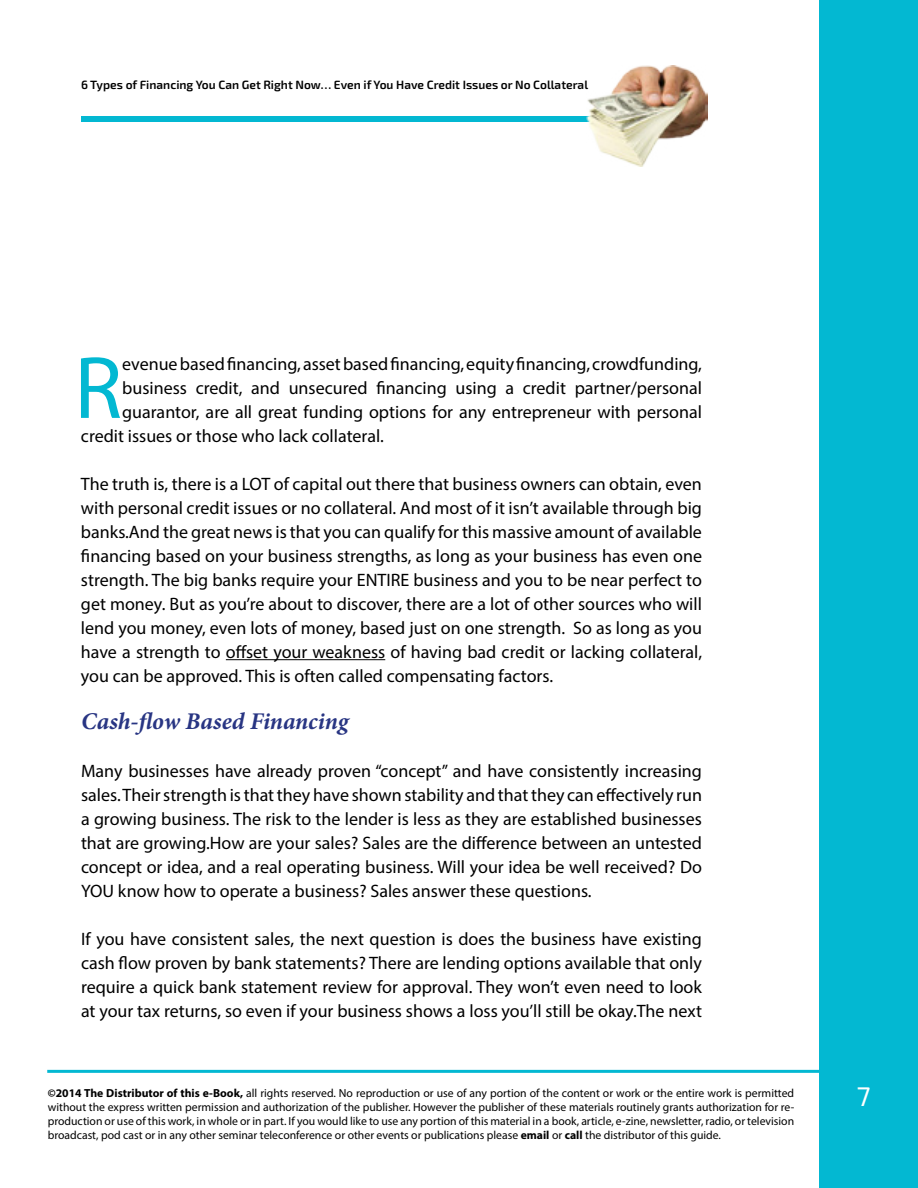
<style>
.page{position:relative;width:918px;height:1188px;background:#fff}
.page>*{position:absolute;margin:0;border:0;box-sizing:border-box;transform-origin:0 0}
.t1{font:89.25px "Myriad Pro";color:#03b8d2}
.t2{font:27px "Exo 2.0";color:#fff}
.t3{font:italic 700 24px "Minion Pro";letter-spacing:-.005em;color:#283583}
.t4{font:18px/24px "Myriad Pro";color:#000;text-align:justify}
.t5{font:600 12px "Exo 2.0";color:#000}
.t6{font:11.7px/14.1px "Myriad Pro";color:#000;text-align:justify}
.s1{font-weight:700}
</style>
<div class="page">
<div style="left:819px;top:0;width:99px;height:1188px;background:#03b8d2"></div>
<hr style="left:47px;top:1070px;width:772px;height:3px;background:#03b8d2">
<div style="left:81px;top:116px;width:621px;height:6px;background:#03b8d2"></div>
<img style="left:586px;top:66px;width:121px;height:100px">
<hr style="left:226px;top:659px;width:159px;height:1px;background:#000">
<p class="t5" style="left:81px;top:78px;width:509px">6 Types of Financing You Can Get Right Now… Even if You Have Credit Issues or No Collateral</p>
<h1 class="t1" style="left:74px;top:333px;width:49px">R</h1>
<p class="t4" style="left:122px;top:352px;width:581px">evenue based financing, asset based financing, equity financing, crowdfunding,</p>
<p class="t4" style="left:122px;top:376px;width:581px">business credit, and unsecured financing using a credit partner/personal</p>
<p class="t4" style="left:122px;top:400px;width:581px">guarantor, are all great funding options for any entrepreneur with personal</p>
<p class="t4" style="left:81px;top:424px;width:304px">credit issues or those who lack collateral.</p>
<p class="t4" style="left:81px;top:472px;width:623px">The truth is, there is a LOT of capital out there that business owners can obtain, even with personal credit issues or no collateral. And most of it isn’t available through big banks.And the great news is that you can qualify for this massive amount of available financing based on your business strengths, as long as your business has even one strength. The big banks require your ENTIRE business and you to be near perfect to get money. But as you’re about to discover, there are a lot of other sources who will lend you money, even lots of money, based just on one strength. So as long as you have a strength to offset your weakness of having bad credit or lacking collateral, you can be approved. This is often called compensating factors.</p>
<h3 class="t3" style="left:81px;top:704px;width:269px">Cash-flow Based Financing</h3>
<p class="t4" style="left:81px;top:759px;width:623px">Many businesses have already proven “concept” and have consistently increasing sales. Their strength is that they have shown stability and that they can effectively run a growing business. The risk to the lender is less as they are established businesses that are growing.How are your sales? Sales are the difference between an untested concept or idea, and a real operating business. Will your idea be well received? Do YOU know how to operate a business? Sales answer these questions.</p>
<p class="t4" style="left:81px;top:927px;width:622px">If you have consistent sales, the next question is does the business have existing cash flow proven by bank statements? There are lending options available that only require a quick bank statement review for approval. They won’t even need to look at your tax returns, so even if your business shows a loss you’ll still be okay.The next</p>
<p class="t6" style="left:48px;top:1086px;width:748px"><span class="s1">©2014 The Distributor of this e-Book,</span> all rights reserved. No reproduction or use of any portion of the content or work or the entire work is permitted without the express written permission and authorization of the publisher. However the publisher of these materials routinely grants authorization for re&shy;production or use of this work, in whole or in part. If you would like to use any portion of this material in a book, article, e-zine, newsletter, radio, or television broadcast, pod cast or in any other seminar teleconference or other events or publications please <span class="s1">email</span> or <span class="s1">call</span> the distributor of this guide.</p>
<h2 class="t2" style="left:857px;top:1080px;width:15px">7</h2>
</div>
